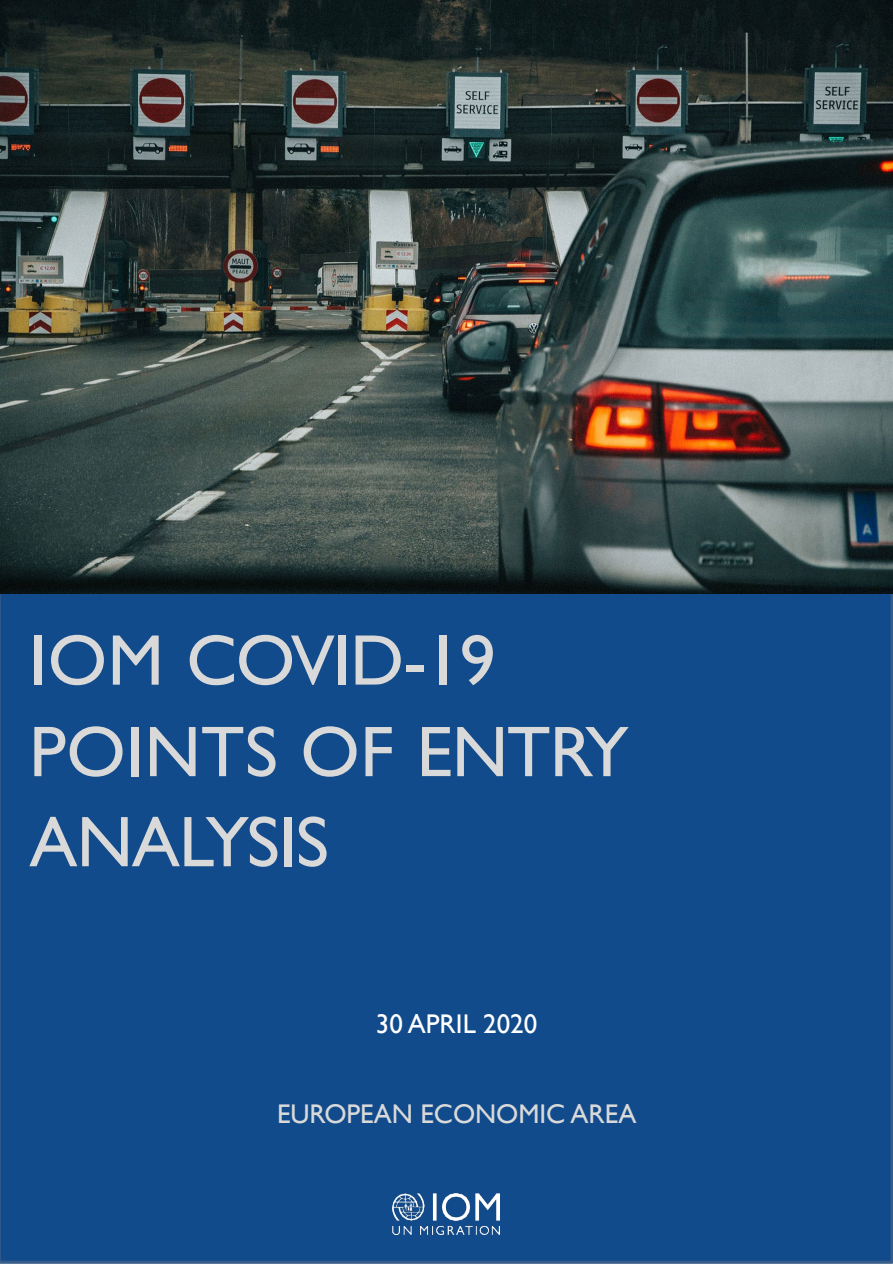
<style>
.page{position:relative;width:893px;height:1264px;background:#fff}
.page>*{position:absolute;margin:0;border:0;box-sizing:border-box;transform-origin:0 0}
.t1{font:72px/90.8px "Gill Sans";letter-spacing:-.015em;color:#d9d9d9}
.t2{font:27px "Gill Sans";color:#d9d9d9}
.t3{font:27px "Gill Sans";color:#fff}
</style>
<div class="page">
<div style="left:0;top:593px;width:892px;height:670px;background:#124b8b"></div>
<img style="left:392px;top:1193px;width:107px;height:40px">
<img style="left:0;top:0;width:892px;height:593px">
<p class="t1" style="left:29px;top:616px;width:601px">IOM COVID-19<br>POINTS OF ENTRY<br>ANALYSIS</p>
<p class="t3" style="left:376px;top:1007px;width:163px">30 APRIL 2020</p>
<p class="t2" style="left:277px;top:1097px;width:361px">EUROPEAN ECONOMIC AREA</p>
</div>
